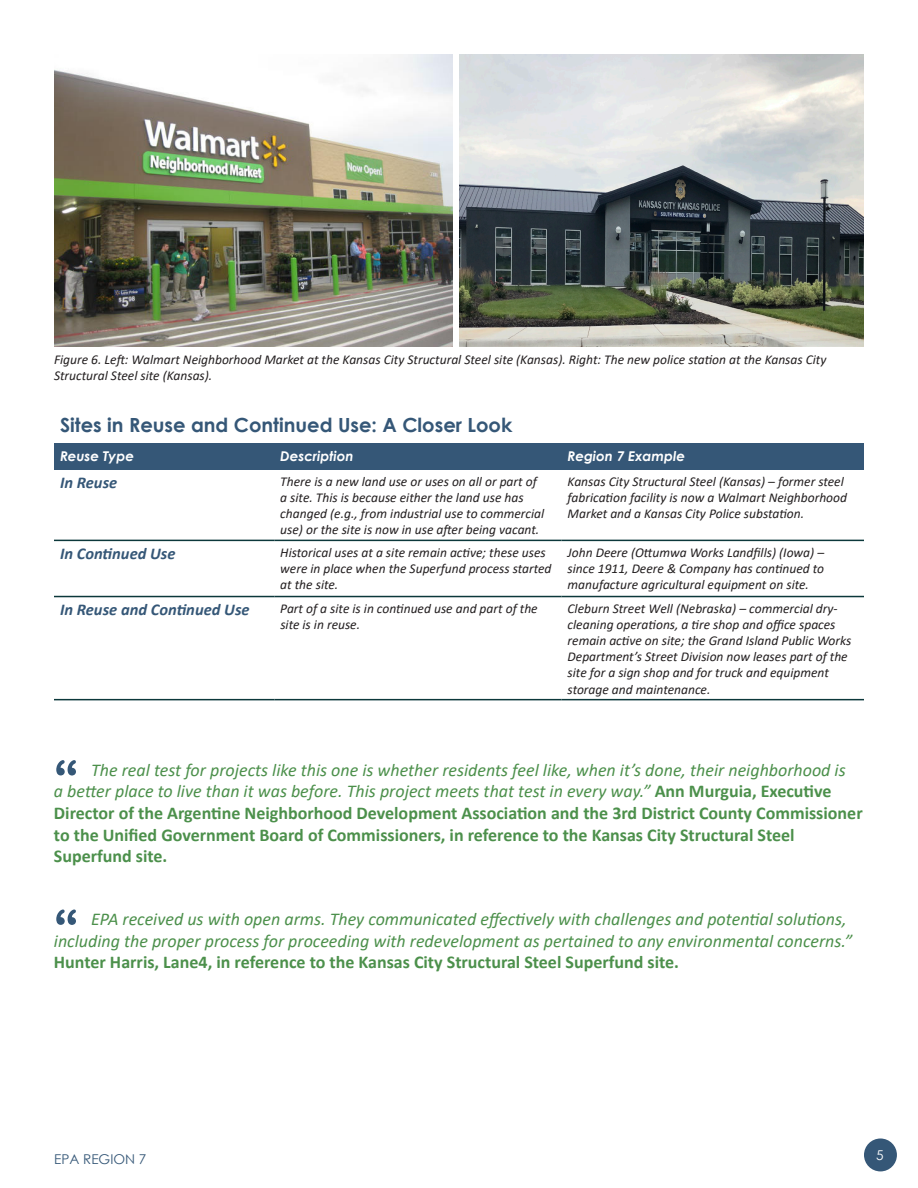
<style>
.page{position:relative;width:918px;height:1188px;background:#fff}
.page>*{position:absolute;margin:0;border:0;box-sizing:border-box;transform-origin:0 0}
.t1{font:52.5px "Arial Rounded MT Bold";color:#355777}
.t2{font:700 19.5px "Century Gothic";color:#355777}
.t3{font:700 18px/21.6px "Calibri";color:#4c904b}
.t4{font:italic 18px/21.6px "Calibri";color:#4c904b}
.t5{font:italic 700 16.5px "Calibri";color:#355777}
.t6{font:italic 13.5px/16.2px "Calibri";color:#231f20}
.t7{font:italic 700 13.5px "Century Gothic";color:#fff}
.t8{font:13.5px "Century Gothic";color:#355777}
.t9{font:13.5px "Century Gothic";color:#fff}
.s1{font-weight:400;font-style:italic}
.s2{font-weight:700;font-style:normal}
</style>
<div class="page">
<div style="left:864px;top:1139px;width:33px;height:32px;background:#355777;border-radius:50%"></div>
<img style="left:54px;top:54px;width:398px;height:292px">
<img style="left:459px;top:54px;width:405px;height:292px">
<div style="left:54px;top:443px;width:220px;height:27px;background:#355777"></div>
<div style="left:274px;top:443px;width:288px;height:27px;background:#355777"></div>
<div style="left:562px;top:443px;width:302px;height:27px;background:#355777"></div>
<hr style="left:54px;top:540px;width:220px;height:1px;background:#0c383b">
<hr style="left:274px;top:540px;width:288px;height:1px;background:#0c383b">
<hr style="left:562px;top:540px;width:302px;height:1px;background:#0c383b">
<hr style="left:54px;top:596px;width:220px;height:1px;background:#0c383b">
<hr style="left:274px;top:596px;width:288px;height:1px;background:#0c383b">
<hr style="left:562px;top:596px;width:302px;height:1px;background:#0c383b">
<hr style="left:54px;top:699px;width:220px;height:1px;background:#0c383b">
<hr style="left:274px;top:699px;width:288px;height:1px;background:#0c383b">
<hr style="left:562px;top:699px;width:302px;height:1px;background:#0c383b">
<p class="t6" style="left:54px;top:351px;width:774px">Figure 6. Left: Walmart Neighborhood Market at the Kansas City Structural Steel site (Kansas). Right: The new police station at the Kansas City<br>Structural Steel site (Kansas).</p>
<p class="t2" style="left:60px;top:410px;width:454px">Sites in Reuse and Continued Use: A Closer Look</p>
<p class="t7" style="left:60px;top:446px;width:75px">Reuse Type</p>
<p class="t7" style="left:280px;top:446px;width:75px">Description</p>
<p class="t7" style="left:568px;top:446px;width:119px">Region 7 Example</p>
<p class="t5" style="left:60px;top:471px;width:59px">In Reuse</p>
<p class="t6" style="left:280px;top:473px;width:265px">There is a new land use or uses on all or part of a site. This is because either the land use has changed (e.g., from industrial use to commercial use) or the site is now in use after being vacant.</p>
<p class="t6" style="left:568px;top:473px;width:281px">Kansas City Structural Steel (Kansas) – former steel fabrication facility is now a Walmart Neighborhood<br>Market and a Kansas City Police substation.</p>
<p class="t5" style="left:60px;top:542px;width:117px">In Continued Use</p>
<p class="t6" style="left:280px;top:543px;width:273px">Historical uses at a site remain active; these uses were in place when the Superfund process started at the site.</p>
<p class="t6" style="left:568px;top:543px;width:258px;text-align:justify">John Deere (Ottumwa Works Landfills) (Iowa) – since 1911, Deere &amp; Company has continued to manufacture agricultural equipment on site.</p>
<p class="t5" style="left:60px;top:598px;width:191px">In Reuse and Continued Use</p>
<p class="t6" style="left:280px;top:599px;width:259px">Part of a site is in continued use and part of the site is in reuse.</p>
<p class="t6" style="left:568px;top:599px;width:285px">Cleburn Street Well (Nebraska) – commercial dry&shy;cleaning operations, a tire shop and office spaces remain active on site; the Grand Island Public Works Department’s Street Division now leases part of the site for a sign shop and for truck and equipment storage and maintenance.</p>
<p class="t1" style="left:54px;top:749px;width:26px">“</p>
<p class="t3" style="left:54px;top:759px;width:810px;text-indent:37px"><span class="s1">The real test for projects like this one is whether residents feel like, when it’s done, their neighborhood is<br>a better place to live than it was before. This project meets that test in every way.”</span> Ann Murguia, Executive Director of the Argentine Neighborhood Development Association and the 3rd District County Commissioner to the Unified Government Board of Commissioners, in reference to the Kansas City Structural Steel Superfund site.</p>
<p class="t1" style="left:54px;top:898px;width:26px">“</p>
<p class="t4" style="left:54px;top:908px;width:800px;text-indent:37px">EPA received us with open arms. They communicated effectively with challenges and potential solutions, including the proper process for proceeding with redevelopment as pertained to any environmental concerns.”<br><span class="s2">Hunter Harris, Lane4, in reference to the Kansas City Structural Steel Superfund site.</span></p>
<p class="t8" style="left:54px;top:1149px;width:94px">EPA REGION 7</p>
<p class="t9" style="left:876px;top:1146px;width:9px">5</p>
</div>
